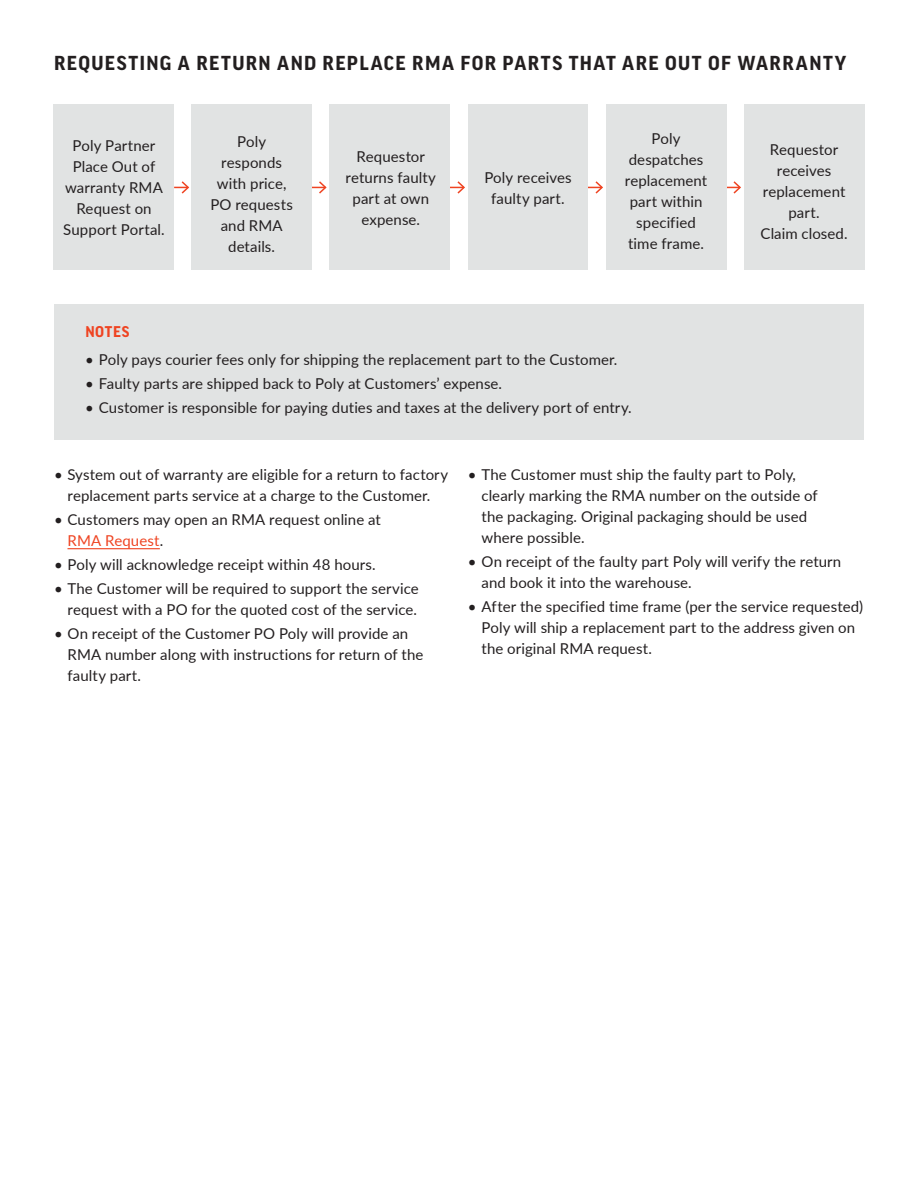
<style>
.page{position:relative;width:918px;height:1188px;background:#fff}
.page>*{position:absolute;margin:0;border:0;box-sizing:border-box;transform-origin:0 0}
.t1{font:700 19.5px "Good Pro";letter-spacing:.075em;color:#231f20}
.t2{font:15px/21px "Lato";letter-spacing:.005em;color:#231f20;text-align:center}
.t3{font:700 15px "Good Pro";letter-spacing:.045em;color:#ef4422}
.s1{color:#ef4422}
</style>
<div class="page">
<hr style="left:68px;top:548px;width:92px;height:1px;background:#ef4422">
<div style="left:54px;top:304px;width:810px;height:136px;background:#e1e3e3"></div>
<svg style="left:174px;top:181px;width:16px;height:13px"></svg>
<svg style="left:312px;top:181px;width:15px;height:13px"></svg>
<svg style="left:450px;top:181px;width:15px;height:13px"></svg>
<svg style="left:588px;top:181px;width:15px;height:13px"></svg>
<svg style="left:726px;top:180px;width:15px;height:15px"></svg>
<div style="left:54px;top:105px;width:120px;height:165px;background:#e1e3e3"></div>
<div style="left:330px;top:105px;width:120px;height:165px;background:#e1e3e3"></div>
<div style="left:191px;top:105px;width:121px;height:165px;background:#e1e3e3"></div>
<div style="left:468px;top:105px;width:120px;height:165px;background:#e1e3e3"></div>
<div style="left:606px;top:105px;width:120px;height:165px;background:#e1e3e3"></div>
<div style="left:744px;top:105px;width:120px;height:165px;background:#e1e3e3"></div>
<h1 class="t1" style="left:54px;top:52px;width:794px">REQUESTING A RETURN AND REPLACE RMA FOR PARTS THAT ARE OUT OF WARRANTY</h1>
<p class="t2" style="left:210px;top:130px;width:84px">Poly responds with price,<br>PO requests and RMA details.</p>
<p class="t2" style="left:63px;top:135px;width:103px">Poly Partner<br>Place Out of warranty RMA<br>Request on<br>Support Portal.</p>
<p class="t2" style="left:346px;top:145px;width:92px">Requestor returns faulty part at own expense.</p>
<p class="t2" style="left:484px;top:166px;width:89px">Poly receives faulty part.</p>
<p class="t2" style="left:625px;top:127px;width:84px">Poly despatches replacement part within specified time frame.</p>
<p class="t2" style="left:761px;top:138px;width:89px">Requestor receives replacement part.<br>Claim closed.</p>
<p class="t3" style="left:85px;top:323px;width:45px">NOTES</p>
<p class="t2" style="left:85px;top:348px;width:533px">• Poly pays courier fees only for shipping the replacement part to the Customer.</p>
<p class="t2" style="left:85px;top:372px;width:418px">• Faulty parts are shipped back to Poly at Customers’ expense.</p>
<p class="t2" style="left:85px;top:396px;width:548px">• Customer is responsible for paying duties and taxes at the delivery port of entry.</p>
<p class="t2" style="left:54px;top:463px;width:396px">• System out of warranty are eligible for a return to factory replacement parts service at a charge to the Customer.</p>
<p class="t2" style="left:68px;top:508px;width:315px;text-align:left;text-indent:-14px">• Customers may open an RMA request online at<br><span class="s1">RMA Request</span>.</p>
<p class="t2" style="left:54px;top:553px;width:323px">• Poly will acknowledge receipt within 48 hours.</p>
<p class="t2" style="left:54px;top:577px;width:366px;text-align:right">• The Customer will be required to support the service request with a PO for the quoted cost of the service.</p>
<p class="t2" style="left:68px;top:622px;width:358px;text-align:left;text-indent:-14px">• On receipt of the Customer PO Poly will provide an<br>RMA number along with instructions for return of the faulty part.</p>
<p class="t2" style="left:481px;top:463px;width:338px;text-align:left;text-indent:-14px">• The Customer must ship the faulty part to Poly, clearly marking the RMA number on the outside of the packaging. Original packaging should be used where possible.</p>
<p class="t2" style="left:481px;top:550px;width:361px;text-align:left;text-indent:-14px">• On receipt of the faulty part Poly will verify the return and book it into the warehouse.</p>
<p class="t2" style="left:481px;top:595px;width:383px;text-align:left;text-indent:-14px">• After the specified time frame (per the service requested)<br>Poly will ship a replacement part to the address given on the original RMA request.</p>
</div>
